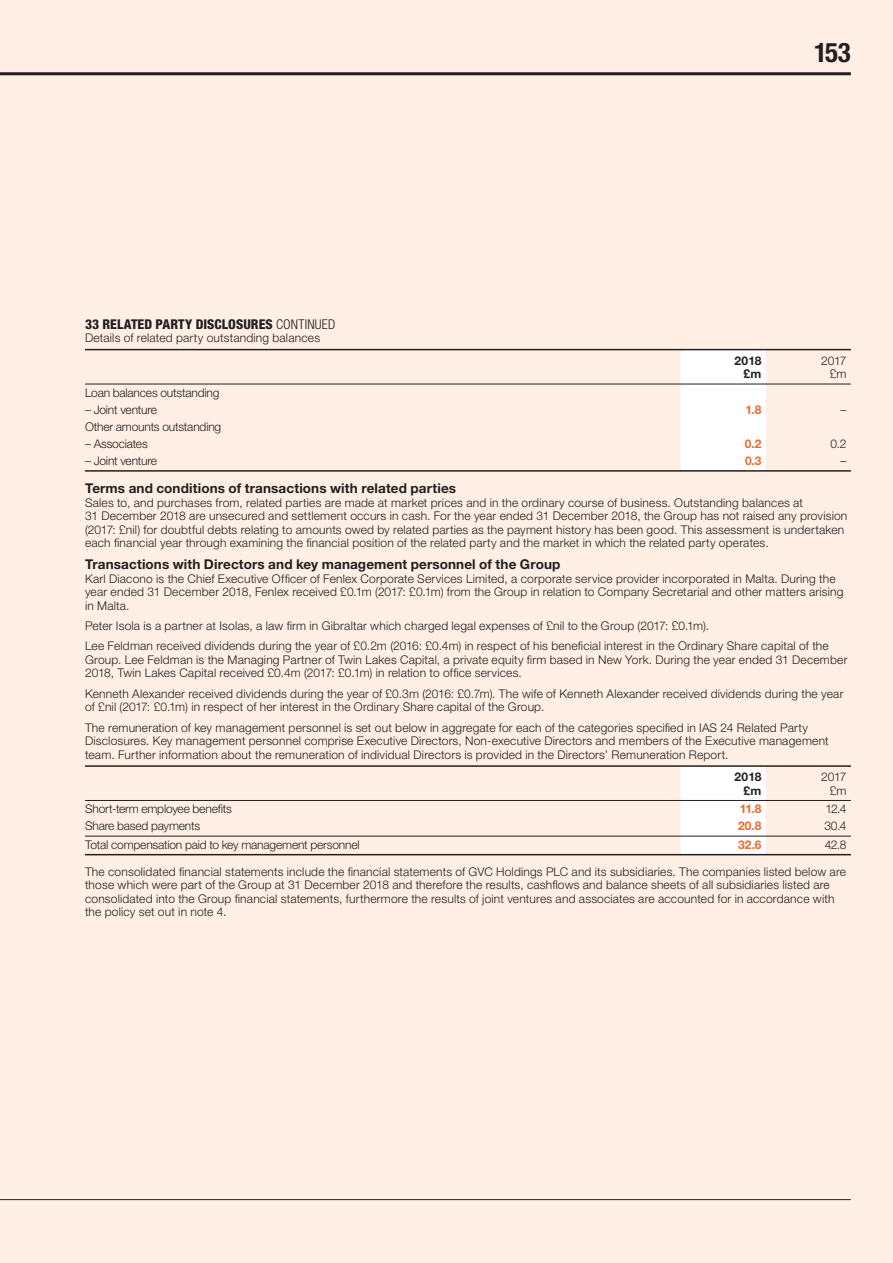
<style>
.page{position:relative;width:893px;height:1263px;background:#fff}
.page>*{position:absolute;margin:0;border:0;box-sizing:border-box;transform-origin:0 0}
.t1{font:700 condensed 27px "Helvetica Neue LT Std";color:#231f20}
.t2{font:700 13.5px "Helvetica Neue LT Std";letter-spacing:.01em;color:#231f20}
.t3{font:800 condensed 13.5px "Helvetica Neue LT Std";letter-spacing:.005em;color:#231f20}
.t4{font:300 12px/13.5px "Helvetica Neue LT Std";letter-spacing:.015em;color:#231f20}
.t5{font:300 12px "Helvetica Neue LT Std";letter-spacing:-.015em;color:#231f20}
.t6{font:300 12px "Helvetica Neue LT Std";letter-spacing:-.02em;color:#231f20}
.t7{font:700 12px "Helvetica Neue LT Std";color:#f26829}
.t8{font:700 12px/13.5px "Helvetica Neue LT Std";letter-spacing:.005em;color:#231f20;text-align:right}
.s1{font-weight:300}
</style>
<div class="page">
<div style="left:0;top:0;width:892px;height:1263px;background:#ffefe5"></div>
<div style="left:680px;top:350px;width:85px;height:120px;background:#fff"></div>
<hr style="left:85px;top:349px;width:765px;height:1px;background:#231f20">
<hr style="left:85px;top:470px;width:765px;height:2px;background:#231f20">
<hr style="left:85px;top:384px;width:765px;height:1px;background:#231f20">
<div style="left:680px;top:767px;width:85px;height:87px;background:#fff"></div>
<hr style="left:85px;top:765px;width:765px;height:2px;background:#231f20">
<hr style="left:85px;top:854px;width:765px;height:1px;background:#231f20">
<hr style="left:85px;top:800px;width:765px;height:1px;background:#231f20">
<hr style="left:85px;top:836px;width:765px;height:1px;background:#231f20">
<hr style="left:0;top:1199px;width:850px;height:1px;background:#231f20">
<hr style="left:0;top:72px;width:850px;height:3px;background:#231f20">
<p class="t3" style="left:85px;top:316px;width:252px">33 RELATED PARTY DISCLOSURES <span class="s1">CONTINUED</span></p>
<p class="t4" style="left:85px;top:332px;width:236px">Details of related party outstanding balances</p>
<h1 class="t1" style="left:814px;top:42px;width:38px">153</h1>
<p class="t8" style="left:734px;top:355px;width:29px">2018 £m</p>
<p class="t4" style="left:821px;top:355px;width:27px;text-align:right">2017 £m</p>
<p class="t5" style="left:85px;top:388px;width:136px">Loan balances outstanding</p>
<p class="t6" style="left:85px;top:405px;width:73px">– Joint venture</p>
<p class="t7" style="left:745px;top:405px;width:18px">1.8</p>
<p class="t4" style="left:840px;top:404px;width:7px">–</p>
<p class="t5" style="left:85px;top:422px;width:138px">Other amounts outstanding</p>
<p class="t5" style="left:85px;top:439px;width:64px">– Associates</p>
<p class="t7" style="left:744px;top:439px;width:18px">0.2</p>
<p class="t4" style="left:830px;top:438px;width:17px">0.2</p>
<p class="t6" style="left:85px;top:456px;width:73px">– Joint venture</p>
<p class="t7" style="left:745px;top:456px;width:18px">0.3</p>
<p class="t4" style="left:840px;top:455px;width:7px">–</p>
<p class="t2" style="left:85px;top:484px;width:372px">Terms and conditions of transactions with related parties</p>
<p class="t4" style="left:85px;top:497px;width:763px">Sales to, and purchases from, related parties are made at market prices and in the ordinary course of business. Outstanding balances at<br>31 December 2018 are unsecured and settlement occurs in cash. For the year ended 31 December 2018, the Group has not raised any provision (2017: £nil) for doubtful debts relating to amounts owed by related parties as the payment history has been good. This assessment is undertaken each financial year through examining the financial position of the related party and the market in which the related party operates.</p>
<p class="t2" style="left:85px;top:559px;width:477px">Transactions with Directors and key management personnel of the Group</p>
<p class="t4" style="left:85px;top:573px;width:760px">Karl Diacono is the Chief Executive Officer of Fenlex Corporate Services Limited, a corporate service provider incorporated in Malta. During the year ended 31 December 2018, Fenlex received £0.1m (2017: £0.1m) from the Group in relation to Company Secretarial and other matters arising in Malta.</p>
<p class="t4" style="left:85px;top:617px;width:745px;line-height:20.2px">Peter Isola is a partner at Isolas, a law firm in Gibraltar which charged legal expenses of £nil to the Group (2017: £0.1m).<br>Lee Feldman received dividends during the year of £0.2m (2016: £0.4m) in respect of his beneficial interest in the Ordinary Share capital of the</p>
<p class="t4" style="left:85px;top:654px;width:763px">Group. Lee Feldman is the Managing Partner of Twin Lakes Capital, a private equity firm based in New York. During the year ended 31 December<br>2018, Twin Lakes Capital received £0.4m (2017: £0.1m) in relation to office services.</p>
<p class="t4" style="left:85px;top:688px;width:760px">Kenneth Alexander received dividends during the year of £0.3m (2016: £0.7m). The wife of Kenneth Alexander received dividends during the year of £nil (2017: £0.1m) in respect of her interest in the Ordinary Share capital of the Group.</p>
<p class="t4" style="left:85px;top:722px;width:745px">The remuneration of key management personnel is set out below in aggregate for each of the categories specified in IAS 24 Related Party<br>Disclosures. Key management personnel comprise Executive Directors, Non-executive Directors and members of the Executive management team. Further information about the remuneration of individual Directors is provided in the Directors’ Remuneration Report.</p>
<p class="t8" style="left:734px;top:771px;width:29px">2018 £m</p>
<p class="t4" style="left:821px;top:771px;width:27px;text-align:right">2017 £m</p>
<p class="t5" style="left:85px;top:805px;width:148px">Short-term employee benefits</p>
<p class="t7" style="left:739px;top:805px;width:23px">11.8</p>
<p class="t4" style="left:825px;top:803px;width:23px">12.4</p>
<p class="t5" style="left:85px;top:822px;width:117px">Share based payments</p>
<p class="t7" style="left:738px;top:822px;width:25px">20.8</p>
<p class="t4" style="left:824px;top:820px;width:24px">30.4</p>
<p class="t5" style="left:85px;top:840px;width:276px">Total compensation paid to key management personnel</p>
<p class="t7" style="left:738px;top:840px;width:25px">32.6</p>
<p class="t4" style="left:824px;top:839px;width:23px">42.8</p>
<p class="t4" style="left:85px;top:866px;width:762px">The consolidated financial statements include the financial statements of GVC Holdings PLC and its subsidiaries. The companies listed below are those which were part of the Group at 31 December 2018 and therefore the results, cashflows and balance sheets of all subsidiaries listed are consolidated into the Group financial statements, furthermore the results of joint ventures and associates are accounted for in accordance with the policy set out in note 4.</p>
</div>
